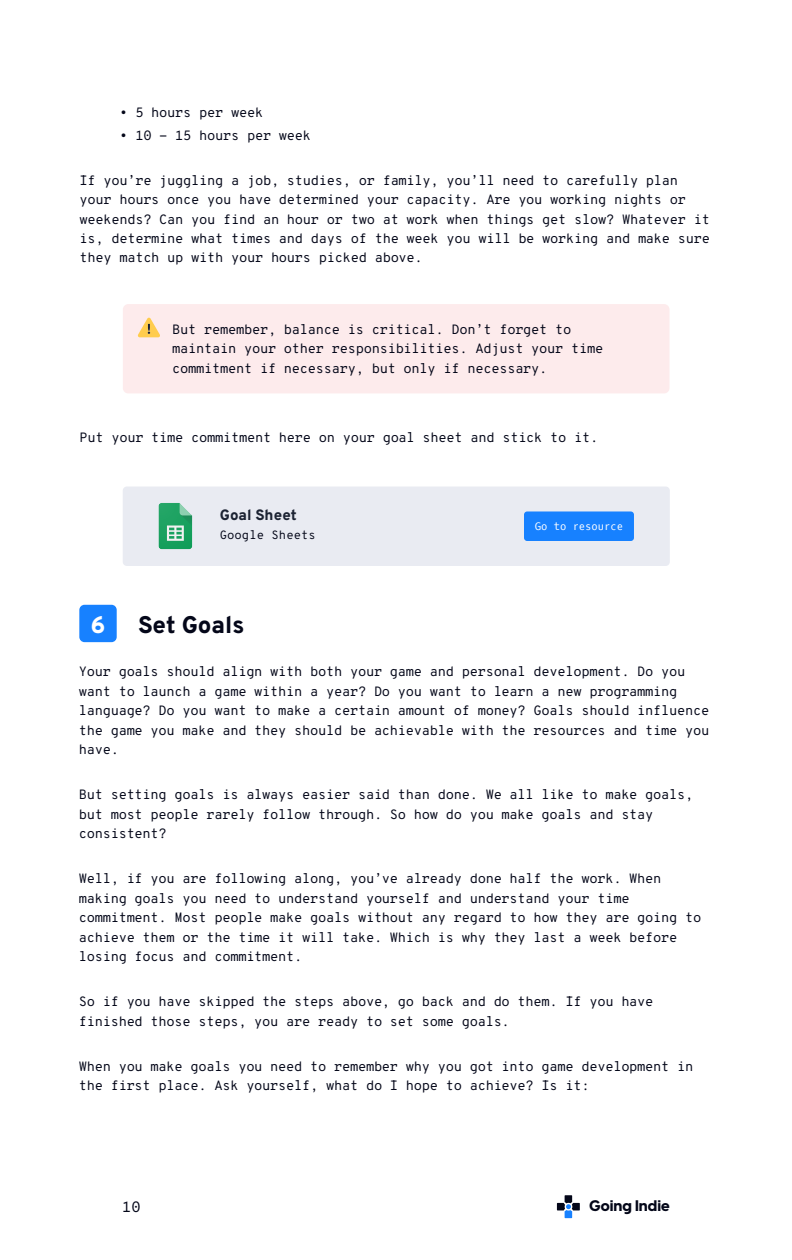
<style>
.page{position:relative;width:792px;height:1260px;background:#fff}
.page>*{position:absolute;margin:0;border:0;box-sizing:border-box;transform-origin:0 0}
.t1{font:800 24px "Overpass";color:#040719}
.t2{font:800 24px "Overpass";color:#fff}
.t3{font:800 15.15px "Visby CF";color:#040719}
.t4{font:800 15px "Overpass";color:#1c2333}
.t5{font:300 15px "Overpass Mono";color:#040719}
.t6{font:300 13.5px/19.5px "Overpass Mono";letter-spacing:-.025em;color:#040719}
.t7{font:300 12px "Overpass Mono";color:#040719}
.t8{font:10.5px "Oxygen Mono";color:#fff}
</style>
<div class="page">
<svg style="left:557px;top:1195px;width:23px;height:23px"></svg>
<div style="left:123px;top:487px;width:547px;height:79px;background:#e9ebf2;border-radius:4px"></div>
<svg style="left:159px;top:503px;width:33px;height:46px"></svg>
<div style="left:524px;top:511px;width:110px;height:30px;background:#1781ff;border-radius:3px"></div>
<div style="left:123px;top:304px;width:547px;height:89px;background:#fdebec;border-radius:5px"></div>
<svg style="left:137px;top:317px;width:23px;height:20px"></svg>
<div style="left:79px;top:605px;width:38px;height:37px;background:#1781ff;border-radius:5px"></div>
<p class="t6" style="left:119px;top:102px;width:145px">• 5 hours per week</p>
<p class="t6" style="left:119px;top:125px;width:193px">• 10 - 15 hours per week</p>
<p class="t6" style="left:80px;top:170px;width:632px">If you’re juggling a job, studies, or family, you’ll need to carefully plan your hours once you have determined your capacity. Are you working nights or weekends? Can you find an hour or two at work when things get slow? Whatever it is, determine what times and days of the week you will be working and make sure they match up with your hours picked above.</p>
<p class="t6" style="left:172px;top:319px;width:433px">But remember, balance is critical. Don’t forget to maintain your other responsibilities. Adjust your time commitment if necessary, but only if necessary.</p>
<p class="t6" style="left:80px;top:427px;width:520px">Put your time commitment here on your goal sheet and stick to it.</p>
<p class="t4" style="left:220px;top:503px;width:78px">Goal Sheet</p>
<p class="t7" style="left:220px;top:525px;width:98px">Google Sheets</p>
<h1 class="t2" style="left:91px;top:605px;width:16px">6</h1>
<h1 class="t1" style="left:138px;top:605px;width:108px">Set Goals</h1>
<p class="t8" style="left:535px;top:519px;width:90px">Go to resource</p>
<p class="t6" style="left:79px;top:661px;width:632px">Your goals should align with both your game and personal development. Do you want to launch a game within a year? Do you want to learn a new programming language? Do you want to make a certain amount of money? Goals should influence the game you make and they should be achievable with the resources and time you have.</p>
<p class="t6" style="left:79px;top:784px;width:616px">But setting goals is always easier said than done. We all like to make goals, but most people rarely follow through. So how do you make goals and stay consistent?</p>
<p class="t6" style="left:79px;top:868px;width:624px">Well, if you are following along, you’ve already done half the work. When making goals you need to understand yourself and understand your time commitment. Most people make goals without any regard to how they are going to achieve them or the time it will take. Which is why they last a week before losing focus and commitment.</p>
<p class="t6" style="left:79px;top:991px;width:576px">So if you have skipped the steps above, go back and do them. If you have finished those steps, you are ready to set some goals.</p>
<p class="t6" style="left:79px;top:1056px;width:616px">When you make goals you need to remember why you got into game development in the first place. Ask yourself, what do I hope to achieve? Is it:</p>
<p class="t5" style="left:122px;top:1195px;width:20px">10</p>
<p class="t3" style="left:589px;top:1193px;width:82px">Going Indie</p>
</div>
